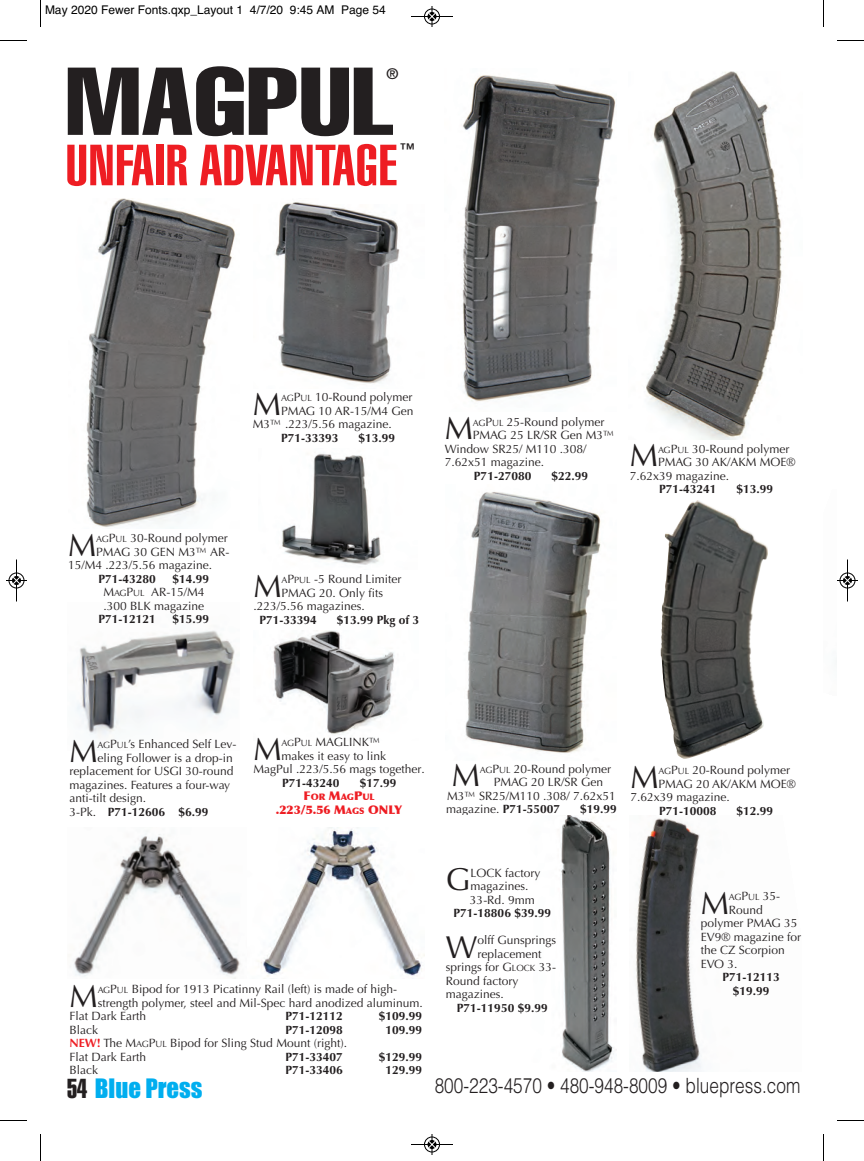
<style>
.page{position:relative;width:864px;height:1161px;background:#fff}
.page>*{position:absolute;margin:0;border:0;box-sizing:border-box;transform-origin:0 0}
.t1{font:94.5px "Helvetica LT Std Comp";color:#231f20;scale:1.2 1}
.t2{font:57px "Helvetica LT Std Ultra Comp";color:#ee1d23;scale:1.2 1}
.t3{font:31.65px "Optima";color:#231f20}
.t4{font:24.75px "Impact";color:#00aeef}
.t5{font:300 21px "Helvetica";color:#231f20;scale:.82 1}
.t6{font:15px "Helvetica LT Std Ultra Comp";color:#231f20}
.t7{font:12px/13.5px "Optima";color:#231f20}
.t8{font:700 12px/13.5px "Optima";color:#231f20;text-align:center}
.t9{font:12px "Helvetica";color:#000}
.t10{font:900 12px "Optima";color:#ee1d23}
.t11{font:900 9px "Optima";color:#ee1d23}
.t12{font:9px "Optima";color:#231f20}
.s1{font-size:9px}
.s2{font-weight:700}
.s3{font-weight:400}
.s4{font-size:12px}
.s5{font-weight:700;color:#ee1d23}
.s6{font-family:"Helvetica LT Std Extra Comp";font-size:27px;color:#231f20}
</style>
<div class="page">
<img style="left:635px;top:818px;width:66px;height:254px">
<img style="left:86px;top:199px;width:150px;height:328px">
<img style="left:646px;top:71px;width:136px;height:369px">
<img style="left:661px;top:500px;width:107px;height:259px">
<img style="left:273px;top:631px;width:122px;height:103px">
<img style="left:76px;top:630px;width:159px;height:105px">
<img style="left:462px;top:75px;width:154px;height:327px">
<img style="left:465px;top:492px;width:136px;height:261px">
<img style="left:274px;top:202px;width:126px;height:182px">
<img style="left:282px;top:453px;width:99px;height:112px">
<img style="left:74px;top:827px;width:351px;height:151px">
<img style="left:561px;top:815px;width:56px;height:257px">
<svg style="left:40px;top:0;width:1px;height:27px"></svg>
<svg style="left:0;top:40px;width:27px;height:1px"></svg>
<svg style="left:823px;top:0;width:1px;height:27px"></svg>
<svg style="left:837px;top:40px;width:27px;height:1px"></svg>
<svg style="left:40px;top:1134px;width:1px;height:27px"></svg>
<svg style="left:0;top:1120px;width:27px;height:1px"></svg>
<svg style="left:823px;top:1134px;width:1px;height:27px"></svg>
<svg style="left:837px;top:1120px;width:27px;height:1px"></svg>
<div style="left:427px;top:12px;width:10px;height:9px;background:#9f9f9f;border-radius:50%"></div>
<hr style="left:411px;top:16px;width:42px;height:1px;background:#000">
<div style="left:424px;top:9px;width:16px;height:15px;border:1px solid #000;border-radius:50%"></div>
<svg style="left:428px;top:6px;width:8px;height:21px"></svg>
<div style="left:427px;top:1140px;width:10px;height:9px;background:#9f9f9f;border-radius:50%"></div>
<hr style="left:411px;top:1144px;width:42px;height:1px;background:#000">
<div style="left:424px;top:1137px;width:16px;height:15px;border:1px solid #000;border-radius:50%"></div>
<svg style="left:428px;top:1134px;width:8px;height:21px"></svg>
<hr style="left:16px;top:560px;width:1px;height:42px;background:#000">
<div style="left:9px;top:573px;width:15px;height:15px;border:1px solid #000;border-radius:50%"></div>
<svg style="left:6px;top:577px;width:21px;height:7px"></svg>
<hr style="left:847px;top:560px;width:1px;height:42px;background:#000">
<div style="left:840px;top:573px;width:15px;height:15px;border:1px solid #000;border-radius:50%"></div>
<svg style="left:837px;top:577px;width:21px;height:7px"></svg>
<p class="t9" style="left:45px;top:2px;width:342px">May 2020 Fewer Fonts.qxp_Layout 1 4/7/20 9:45 AM Page 54</p>
<h1 class="t1" style="left:65px;top:68px;width:275px">MAGPUL</h1>
<h2 class="t2" style="left:65px;top:145px;width:278px">UNFAIR ADVANTAGE</h2>
<p class="t6" style="left:386px;top:68px;width:13px">®</p>
<p class="t6" style="left:400px;top:144px;width:16px">™</p>
<h3 class="t3" style="left:253px;top:385px;width:30px">M</h3>
<p class="t7" style="left:281px;top:390px;width:133px"><span class="s1">AG</span>P<span class="s1">UL</span> 10-Round polymer</p>
<p class="t7" style="left:281px;top:404px;width:134px">PMAG 10 AR-15/M4 Gen</p>
<p class="t7" style="left:253px;top:417px;width:140px">M3™ .223/5.56 magazine.</p>
<p class="t8" style="left:281px;top:431px;width:59px">P71-33393</p>
<p class="t8" style="left:359px;top:431px;width:38px">$13.99</p>
<h3 class="t3" style="left:68px;top:527px;width:30px">M</h3>
<p class="t7" style="left:96px;top:532px;width:133px"><span class="s1">AG</span>P<span class="s1">UL</span> 30-Round polymer</p>
<p class="t7" style="left:96px;top:545px;width:135px">PMAG 30 GEN M3™ AR-</p>
<p class="t7" style="left:68px;top:559px;width:146px">15/M4 .223/5.56 magazine.</p>
<p class="t8" style="left:99px;top:572px;width:59px">P71-43280</p>
<p class="t7" style="left:103px;top:572px;width:107px;text-indent:69px"><span class="s2">$14.99<br></span>M<span class="s1">AG</span>P<span class="s1">UL</span> AR-15/M4 .300 BLK magazine</p>
<p class="t8" style="left:99px;top:613px;width:59px">P71-12121</p>
<p class="t8" style="left:173px;top:613px;width:38px">$15.99</p>
<h3 class="t3" style="left:253px;top:568px;width:30px">M</h3>
<p class="t7" style="left:282px;top:572px;width:121px"><span class="s1">A</span>P<span class="s1">PUL</span> -5 Round Limiter</p>
<p class="t7" style="left:282px;top:586px;width:103px">PMAG 20. Only fits</p>
<p class="t7" style="left:253px;top:599px;width:113px">.223/5.56 magazines.</p>
<p class="t8" style="left:259px;top:613px;width:59px">P71-33394</p>
<p class="t8" style="left:337px;top:613px;width:84px">$13.99 Pkg of 3</p>
<h3 class="t3" style="left:445px;top:410px;width:30px">M</h3>
<p class="t7" style="left:473px;top:415px;width:133px"><span class="s1">AG</span>P<span class="s1">UL</span> 25-Round polymer</p>
<p class="t7" style="left:473px;top:429px;width:143px">PMAG 25 LR/SR Gen M3™</p>
<p class="t7" style="left:445px;top:442px;width:143px">Window SR25/ M110 .308/</p>
<p class="t7" style="left:445px;top:456px;width:101px">7.62x51 magazine.</p>
<p class="t8" style="left:474px;top:469px;width:59px">P71-27080</p>
<p class="t8" style="left:551px;top:469px;width:38px">$22.99</p>
<h3 class="t3" style="left:630px;top:437px;width:30px">M</h3>
<p class="t7" style="left:658px;top:442px;width:133px"><span class="s1">AG</span>P<span class="s1">UL</span> 30-Round polymer</p>
<p class="t7" style="left:658px;top:456px;width:139px">PMAG 30 AK/AKM MOE®</p>
<p class="t7" style="left:630px;top:469px;width:101px">7.62x39 magazine.</p>
<p class="t8" style="left:659px;top:483px;width:59px">P71-43241</p>
<p class="t8" style="left:737px;top:483px;width:38px">$13.99</p>
<h3 class="t3" style="left:69px;top:733px;width:30px">M</h3>
<p class="t7" style="left:98px;top:738px;width:141px"><span class="s1">AG</span>P<span class="s1">UL</span>’s Enhanced Self Lev-</p>
<p class="t7" style="left:98px;top:751px;width:137px">eling Follower is a drop-in</p>
<p class="t7" style="left:69px;top:765px;width:166px">replacement for USGI 30-round</p>
<p class="t7" style="left:69px;top:778px;width:162px">magazines. Features a four-way</p>
<p class="t7" style="left:69px;top:792px;width:78px">anti-tilt design.</p>
<p class="t8" style="left:69px;top:805px;width:141px"><span class="s3">3-Pk.</span> P71-12606 $6.99</p>
<h3 class="t3" style="left:253px;top:731px;width:30px">M</h3>
<p class="t7" style="left:282px;top:736px;width:100px"><span class="s1">AG</span>P<span class="s1">UL</span> MAGLINK™</p>
<p class="t7" style="left:282px;top:749px;width:106px">makes it easy to link</p>
<p class="t7" style="left:253px;top:763px;width:173px">MagPul .223/5.56 mags together.</p>
<p class="t8" style="left:282px;top:776px;width:59px">P71-43240</p>
<p class="t8" style="left:360px;top:776px;width:38px">$17.99</p>
<p class="t11" style="left:304px;top:792px;width:73px"><span class="s4">F</span>OR <span class="s4">M</span>AG<span class="s4">P</span>UL</p>
<p class="t10" style="left:276px;top:802px;width:128px">.223/5.56 M<span class="s1">AGS</span> ONLY</p>
<h3 class="t3" style="left:70px;top:977px;width:30px">M</h3>
<p class="t7" style="left:98px;top:982px;width:301px"><span class="s1">AG</span>P<span class="s1">UL</span> Bipod for 1913 Picatinny Rail (left) is made of high-</p>
<p class="t7" style="left:98px;top:996px;width:327px">strength polymer, steel and Mil-Spec hard anodized aluminum.</p>
<p class="t7" style="left:70px;top:1009px;width:78px">Flat Dark Earth</p>
<p class="t8" style="left:286px;top:1009px;width:59px">P71-12112</p>
<p class="t8" style="left:379px;top:1009px;width:45px">$109.99</p>
<p class="t7" style="left:70px;top:1023px;width:30px">Black</p>
<p class="t8" style="left:286px;top:1023px;width:59px">P71-12098</p>
<p class="t8" style="left:385px;top:1023px;width:38px">109.99</p>
<p class="t7" style="left:70px;top:1036px;width:279px"><span class="s5">NEW!</span> The M<span class="s1">AG</span>P<span class="s1">UL</span> Bipod for Sling Stud Mount (right).<br>Flat Dark Earth</p>
<p class="t8" style="left:286px;top:1050px;width:59px">P71-33407</p>
<p class="t8" style="left:379px;top:1050px;width:45px">$129.99</p>
<p class="t7" style="left:70px;top:1063px;width:30px">Black</p>
<p class="t8" style="left:286px;top:1063px;width:59px">P71-33406</p>
<p class="t8" style="left:385px;top:1063px;width:38px">129.99</p>
<h3 class="t3" style="left:452px;top:757px;width:30px">M</h3>
<p class="t7" style="left:480px;top:762px;width:133px"><span class="s1">AG</span>P<span class="s1">UL</span> 20-Round polymer</p>
<p class="t7" style="left:494px;top:776px;width:111px">PMAG 20 LR/SR Gen</p>
<p class="t7" style="left:447px;top:789px;width:170px">M3™ SR25/M110 .308/ 7.62x51</p>
<p class="t7" style="left:446px;top:803px;width:116px">magazine. <span class="s2">P71-55007</span></p>
<p class="t8" style="left:580px;top:803px;width:38px">$19.99</p>
<h3 class="t3" style="left:630px;top:759px;width:30px">M</h3>
<p class="t7" style="left:659px;top:764px;width:133px"><span class="s1">AG</span>P<span class="s1">UL</span> 20-Round polymer</p>
<p class="t7" style="left:659px;top:777px;width:139px">PMAG 20 AK/AKM MOE®</p>
<p class="t7" style="left:630px;top:791px;width:101px">7.62x39 magazine.</p>
<p class="t8" style="left:659px;top:804px;width:59px">P71-10008</p>
<p class="t8" style="left:736px;top:804px;width:38px">$12.99</p>
<h3 class="t3" style="left:446px;top:861px;width:26px">G</h3>
<p class="t7" style="left:470px;top:866px;width:72px">LOCK factory magazines.<br>33-Rd. 9mm</p>
<p class="t8" style="left:454px;top:907px;width:99px">P71-18806 $39.99</p>
<h3 class="t3" style="left:446px;top:929px;width:33px">W</h3>
<p class="t7" style="left:478px;top:934px;width:80px">olff Gunsprings</p>
<p class="t7" style="left:478px;top:947px;width:66px">replacement</p>
<p class="t7" style="left:446px;top:961px;width:112px">springs for G<span class="s1">LOCK</span> 33-</p>
<p class="t7" style="left:446px;top:974px;width:74px">Round factory</p>
<p class="t7" style="left:446px;top:988px;width:60px">magazines.</p>
<p class="t8" style="left:457px;top:1001px;width:92px">P71-11950 $9.99</p>
<h3 class="t3" style="left:701px;top:885px;width:30px">M</h3>
<p class="t12" style="left:729px;top:892px;width:53px">AG<span class="s4">P</span>UL <span class="s4">35-</span></p>
<p class="t7" style="left:701px;top:903px;width:102px;text-indent:28px">Round polymer PMAG 35<br>EV9® magazine for the CZ Scorpion<br>EVO 3.</p>
<p class="t8" style="left:723px;top:971px;width:59px">P71-12113 $19.99</p>
<h3 class="t4" style="left:67px;top:1075px;width:137px"><span class="s6">54</span> Blue Press</h3>
<h3 class="t5" style="left:435px;top:1068px;width:447px">800-223-4570 • 480-948-8009 • bluepress.com</h3>
</div>
